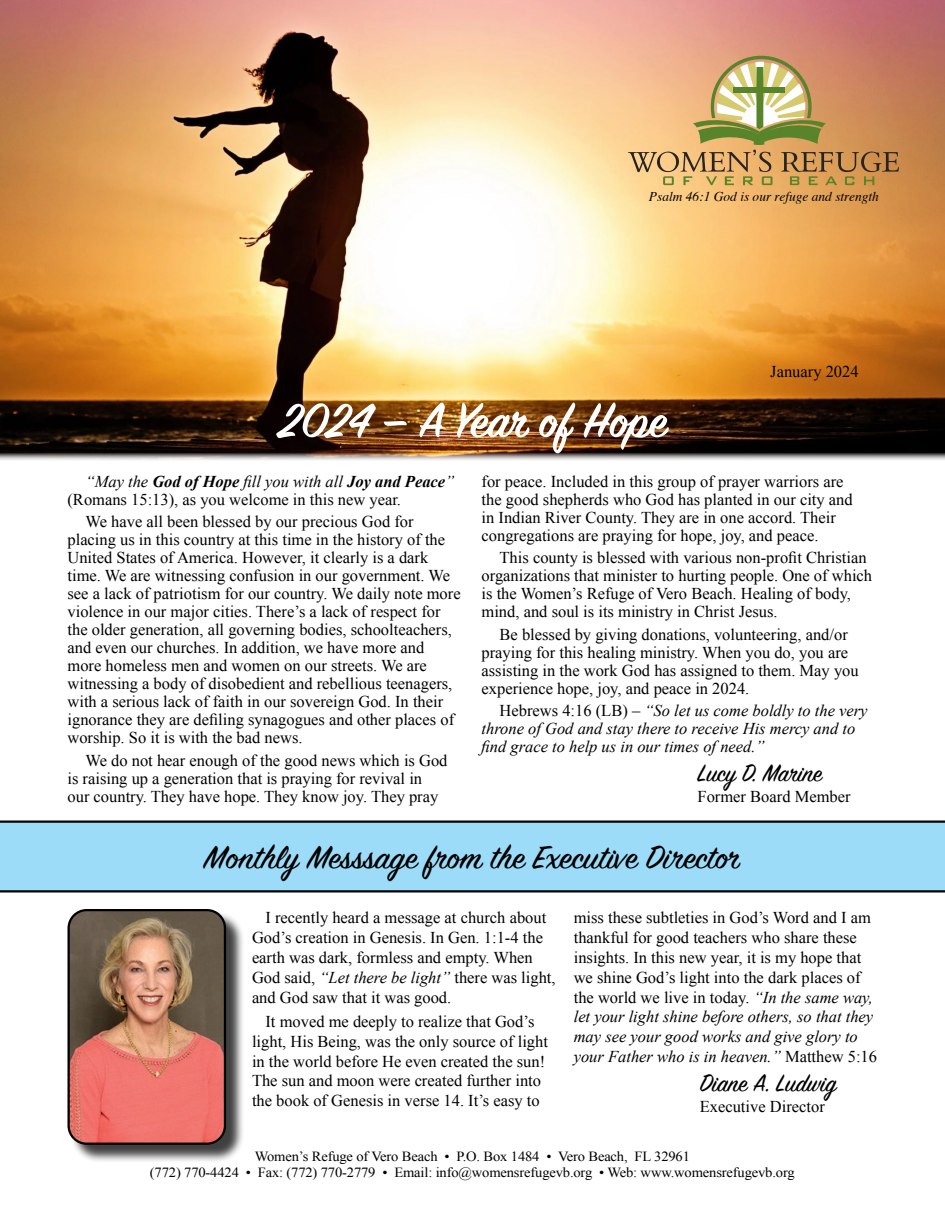
<style>
.page{position:relative;width:945px;height:1215px;background:#fff}
.page>*{position:absolute;margin:0;border:0;box-sizing:border-box;transform-origin:0 0}
.t1{font:600 54px "Sign Painter House Script";color:#fff}
.t2{font:36px "Sign Painter House Script";color:#000;scale:1.05 1}
.t3{font:27px "Sign Painter House Script";color:#000}
.t4{font:16.5px/18px "Times New Roman";color:#000}
.t5{font:italic 16.5px/18px "Times New Roman";color:#000}
.t6{font:13.95px "Times New Roman";letter-spacing:-.01em;color:#000;scale:1.04 1}
.t7{font:italic 13.5px "Times";color:#000}
.s1{font-style:italic}
.s2{font-weight:700;font-style:italic}
.s3{font-style:normal}
</style>
<div class="page">
<img style="left:0;top:0;width:945px;height:460px">
<svg style="left:628px;top:56px;width:271px;height:129px;background:#cea56e"></svg>
<div style="left:70px;top:911px;width:175px;height:252px;background:#000;opacity:.75"></div>
<img style="left:69px;top:910px;width:156px;height:234px">
<div style="left:68px;top:909px;width:158px;height:236px;border:2px solid #000;border-radius:18px"></div>
<div style="left:0;top:820px;width:945px;height:72px;background:#9ddcf9"></div>
<p class="t7" style="left:649px;top:184px;width:231px">Psalm 46:1 God is our refuge and strength</p>
<p class="t1" style="left:278px;top:388px;width:390px">2024 — A Year of Hope</p>
<p class="t4" style="left:770px;top:362px;width:90px">January 2024</p>
<p class="t4" style="left:68px;top:472px;width:388px;text-indent:18px"><span class="s1">“May the</span> <span class="s2">God of Hope</span> <span class="s1">fill you with all</span> <span class="s2">Joy and Peace</span><span class="s1">” </span>(Romans 15:13), as you welcome in this new year.</p>
<p class="t4" style="left:68px;top:513px;width:395px;text-indent:18px">We have all been blessed by our precious God for placing us in this country at this time in the history of the United States of America. However, it clearly is a dark time. We are witnessing confusion in our government. We see a lack of patriotism for our country. We daily note more violence in our major cities. There’s a lack of respect for the older generation, all governing bodies, schoolteachers, and even our churches. In addition, we have more and more homeless men and women on our streets. We are witnessing a body of disobedient and rebellious teenagers, with a serious lack of faith in our sovereign God. In their ignorance they are defiling synagogues and other places of worship. So it is with the bad news.</p>
<p class="t4" style="left:68px;top:751px;width:382px;text-indent:18px">We do not hear enough of the good news which is God is raising up a generation that is praying for revival in our country. They have hope. They know joy. They pray</p>
<p class="t4" style="left:482px;top:472px;width:373px">for peace. Included in this group of prayer warriors are the good shepherds who God has planted in our city and in Indian River County. They are in one accord. Their congregations are praying for hope, joy, and peace.</p>
<p class="t4" style="left:482px;top:549px;width:392px;text-indent:18px">This county is blessed with various non-profit Christian organizations that minister to hurting people. One of which is the Women’s Refuge of Vero Beach. Healing of body, mind, and soul is its ministry in Christ Jesus.</p>
<p class="t4" style="left:482px;top:625px;width:379px;text-indent:18px">Be blessed by giving donations, volunteering, and/or praying for this healing ministry. When you do, you are assisting in the work God has assigned to them. May you experience hope, joy, and peace in 2024.</p>
<p class="t5" style="left:482px;top:702px;width:387px;text-indent:18px"><span class="s3">Hebrews 4:16 (LB) –</span> “So let us come boldly to the very throne of God and stay there to receive His mercy and to find grace to help us in our times of need.”</p>
<p class="t3" style="left:698px;top:756px;width:126px">Lucy D. Marine</p>
<p class="t4" style="left:698px;top:787px;width:155px">Former Board Member</p>
<p class="t2" style="left:204px;top:835px;width:513px">Monthly Messsage from the Executive Director</p>
<p class="t4" style="left:252px;top:908px;width:305px;line-height:19.8px;text-indent:14px">I recently heard a message at church about God’s creation in Genesis. In Gen. 1:1-4 the earth was dark, formless and empty. When God said, <span class="s1">“Let there be light”</span> there was light, and God saw that it was good.</p>
<p class="t4" style="left:252px;top:1011px;width:298px;line-height:19.8px;text-align:center">It moved me deeply to realize that God’s light, His Being, was the only source of light in the world before He even created the sun!<br>The sun and moon were created further into the book of Genesis in verse 14. It’s easy to</p>
<p class="t4" style="left:574px;top:908px;width:305px;line-height:19.8px">miss these subtleties in God’s Word and I am thankful for good teachers who share these insights. In this new year, it is my hope that we shine God’s light into the dark places of the world we live in today. <span class="s1">“In the same way, let your light shine before others, so that they may see your good works and give glory to your Father who is in heaven.”</span> Matthew 5:16</p>
<p class="t3" style="left:700px;top:1066px;width:138px">Diane A. Ludwig</p>
<p class="t4" style="left:700px;top:1097px;width:127px">Executive Director</p>
<p class="t6" style="left:255px;top:1147px;width:420px">Women’s Refuge of Vero Beach • P.O. Box 1484 • Vero Beach, FL 32961</p>
<p class="t6" style="left:150px;top:1163px;width:622px">(772) 770-4424 • Fax: (772) 770-2779 • Email: info@womensrefugevb.org • Web: www.womensrefugevb.org</p>
</div>
